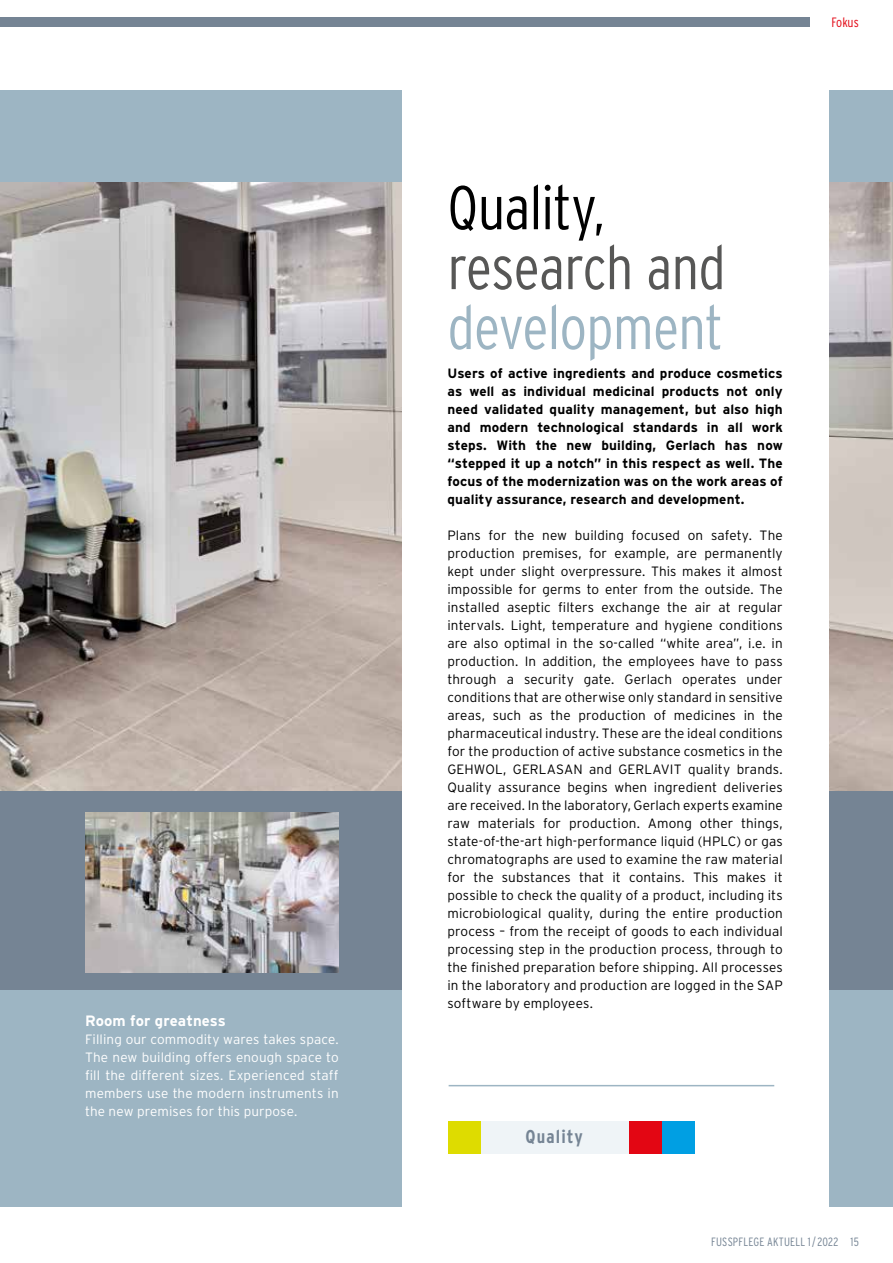
<style>
.page{position:relative;width:893px;height:1263px;background:#fff}
.page>*{position:absolute;margin:0;border:0;box-sizing:border-box;transform-origin:0 0}
.t1{font:300 61.5px "Interstate Condensed";letter-spacing:-.015em;color:#575756}
.t2{font:300 61.5px "Interstate Condensed";letter-spacing:-.015em;color:#9db5c3}
.t3{font:300 61.5px "Interstate Condensed";letter-spacing:-.015em;color:#000}
.t4{font:700 18.6px "Interstate Condensed";letter-spacing:.06em;color:#758494}
.t5{font:700 15px "Interstate";letter-spacing:.005em;color:#fff}
.t6{font:300 13.5px/18px "Interstate";letter-spacing:.01em;color:#000;text-align:justify}
.t7{font:700 13.5px/18px "Interstate";letter-spacing:.01em;color:#000;text-align:justify}
.t8{font:300 13.5px/18px "Interstate";letter-spacing:.01em;color:#fff;text-align:justify}
.t9{font:300 13.5px "Interstate Condensed";color:#e30613}
.t10{font:300 12px "Interstate Condensed";letter-spacing:.015em;color:#758494}
</style>
<div class="page">
<div style="left:0;top:90px;width:893px;height:1116px;background:#9db5c3"></div>
<img style="left:829px;top:183px;width:64px;height:609px">
<img style="left:0;top:183px;width:402px;height:609px">
<div style="left:0;top:792px;width:893px;height:198px;background:#758494"></div>
<div style="left:402px;top:0;width:427px;height:1263px;background:#fff"></div>
<img style="left:85px;top:812px;width:254px;height:160px">
<hr style="left:449px;top:1085px;width:325px;height:1px;background:#9db5c3">
<div style="left:480px;top:1121px;width:152px;height:33px;background:#eff4f7"></div>
<div style="left:448px;top:1121px;width:33px;height:33px;background:#dedc00"></div>
<div style="left:629px;top:1121px;width:33px;height:32px;background:#e30613"></div>
<div style="left:662px;top:1121px;width:33px;height:32px;background:#009fe3"></div>
<div style="left:0;top:17px;width:840px;height:10px;background:#758494"></div>
<div style="left:810px;top:16px;width:49px;height:12px;background:#fff"></div>
<p class="t5" style="left:85px;top:1012px;width:142px">Room for greatness</p>
<p class="t8" style="left:85px;top:1030px;width:255px">Filling our commodity wares takes space.<br>The new building offers enough space to fill the different sizes. Experienced staff members use the modern instruments in the new premises for this purpose.</p>
<p class="t9" style="left:828px;top:15px;width:32px">Rubrik</p>
<p class="t9" style="left:831px;top:15px;width:29px">Fokus</p>
<h1 class="t3" style="left:447px;top:173px;width:159px">Quality,</h1>
<h1 class="t1" style="left:447px;top:233px;width:280px">research and</h1>
<h1 class="t2" style="left:447px;top:293px;width:277px">development</h1>
<p class="t7" style="left:447px;top:364px;width:337px">Users of active ingredients and produce cosmetics as well as individual medicinal products not only need validated quality management, but also high and modern technological standards in all work steps. With the new building, Gerlach has now “stepped it up a notch” in this respect as well. The focus of the modernization was on the work areas of quality assurance, research and development.</p>
<p class="t6" style="left:447px;top:526px;width:337px">Plans for the new building focused on safety. The production premises, for example, are permanently kept under slight overpressure. This makes it almost impossible for germs to enter from the outside. The installed aseptic filters exchange the air at regular intervals. Light, temperature and hygiene conditions are also optimal in the so-called “white area”, i.e. in production. In addition, the employees have to pass through a security gate. Gerlach operates under conditions that are otherwise only standard in sensitive areas, such as the production of medicines in the pharmaceutical industry. These are the ideal conditions for the production of active substance cosmetics in the GEHWOL, GERLASAN and GERLAVIT quality brands.<br>Quality assurance begins when ingredient deliveries are received. In the laboratory, Gerlach experts examine raw materials for production. Among other things, state-of-the-art high-performance liquid (HPLC) or gas chromatographs are used to examine the raw material for the substances that it contains. This makes it possible to check the quality of a product, including its microbiological quality, during the entire production process – from the receipt of goods to each individual processing step in the production process, through to the finished preparation before shipping. All processes in the laboratory and production are logged in the SAP software by employees.</p>
<h2 class="t4" style="left:526px;top:1126px;width:59px">Quality</h2>
<p class="t10" style="left:711px;top:1235px;width:149px">FUSSPFLEGE AKTUELL 1/2022 15</p>
</div>
